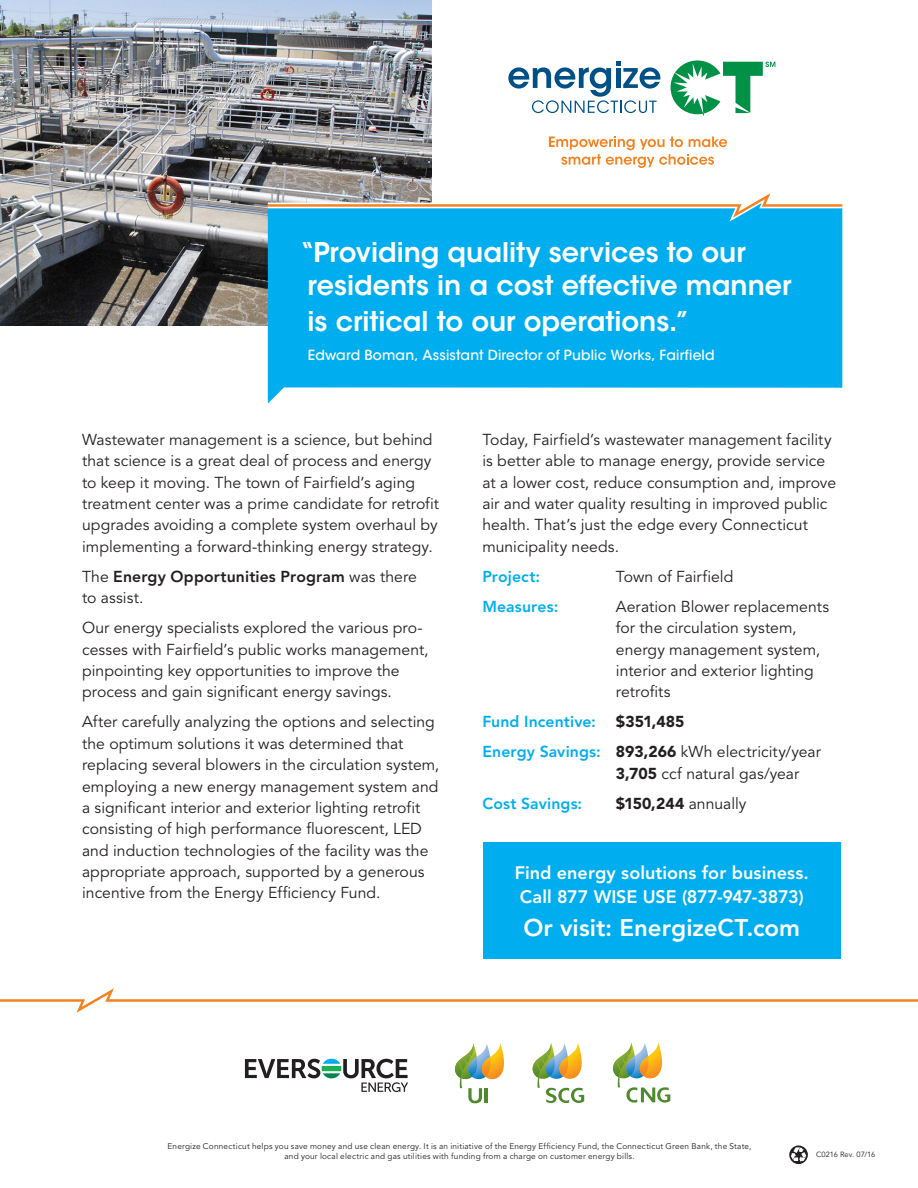
<style>
.page{position:relative;width:918px;height:1188px;background:#fff}
.page>*{position:absolute;margin:0;border:0;box-sizing:border-box;transform-origin:0 0}
.Program_Name{font:600 27px/33px "ITC Avant Garde Std";color:#fff}
.Call_To_Action__Web{font:800 24px "Avenir LT Std";letter-spacing:.005em;color:#fff}
.Call_To_Action__Phon{font:800 18px "Avenir LT Std";color:#fff}
.Body_Copy{font:15.75px/21.3px "Avenir LT Std";letter-spacing:.005em;color:#231f20}
.Body_Copy-2{font:800 15.75px/21.3px "Avenir LT Std";letter-spacing:.01em;color:#231f20}
.Body_Copy-3{font:800 15.75px "Avenir LT Std";letter-spacing:.01em;color:#00aeef}
.Body_Copy-4{font:900 15.75px "Avenir LT Std";color:#231f20}
.Body_Copy-5{font:500 13.8px "ITC Avant Garde Std";letter-spacing:.01em;color:#fff}
.Fine_Print{font:8.25px/10.5px "Avenir LT Std";letter-spacing:.025em;color:#231f20;text-align:center}
.Collateral_Code{font:7.5px "Avenir LT Std";letter-spacing:.01em;color:#231f20}
.s1{font-weight:400}
.s2{font-weight:800;color:#00aeef}
.s3{font-weight:900}
</style>
<div class="page">
<svg style="left:0;top:988px;width:918px;height:25px"></svg>
<svg style="left:245px;top:1059px;width:163px;height:33px"></svg>
<svg style="left:455px;top:1043px;width:49px;height:60px"></svg>
<hr style="left:484px;top:1088px;width:4px;height:15px;background:#4e892d">
<svg style="left:533px;top:1043px;width:52px;height:60px"></svg>
<svg style="left:613px;top:1042px;width:57px;height:61px"></svg>
<svg style="left:789px;top:1146px;width:19px;height:18px"></svg>
<img style="left:0;top:0;width:432px;height:325px">
<svg style="left:508px;top:61px;width:153px;height:52px"></svg>
<svg style="left:671px;top:60px;width:104px;height:56px"></svg>
<svg style="left:549px;top:136px;width:178px;height:32px"></svg>
<svg style="left:268px;top:222px;width:574px;height:182px;background:#16b5f0"></svg>
<svg style="left:268px;top:189px;width:574px;height:33px"></svg>
<div style="left:483px;top:842px;width:358px;height:116px;background:#00aeef"></div>
<p class="Program_Name" style="left:308px;top:235px;width:485px;text-indent:-8px">“Providing quality services to our residents in a cost effective manner</p>
<p class="Program_Name" style="left:308px;top:304px;width:384px">is critical to our operations.”</p>
<p class="Body_Copy-5" style="left:308px;top:346px;width:408px">Edward Boman, Assistant Director of Public Works, Fairfield</p>
<p class="Body_Copy" style="left:82px;top:429px;width:359px">Wastewater management is a science, but behind that science is a great deal of process and energy to keep it moving. The town of Fairfield’s aging treatment center was a prime candidate for retrofit upgrades avoiding a complete system overhaul by implementing a forward-thinking energy strategy.</p>
<p class="Body_Copy-2" style="left:82px;top:566px;width:336px"><span class="s1">The</span> Energy Opportunities Program <span class="s1">was there to assist.</span></p>
<p class="Body_Copy" style="left:82px;top:618px;width:348px">Our energy specialists explored the various pro&shy;cesses with Fairfield’s public works management, pinpointing key opportunities to improve the process and gain significant energy savings.</p>
<p class="Body_Copy" style="left:82px;top:712px;width:359px">After carefully analyzing the options and selecting the optimum solutions it was determined that replacing several blowers in the circulation system, employing a new energy management system and a significant interior and exterior lighting retrofit consisting of high performance fluorescent, LED and induction technologies of the facility was the appropriate approach, supported by a generous incentive from the Energy Efficiency Fund.</p>
<p class="Body_Copy" style="left:482px;top:429px;width:355px">Today, Fairfield’s wastewater management facility is better able to manage energy, provide service at a lower cost, reduce consumption and, improve air and water quality resulting in improved public health. That’s just the edge every Connecticut municipality needs.</p>
<p class="Body_Copy-3" style="left:482px;top:567px;width:59px">Project:</p>
<p class="Body_Copy" style="left:616px;top:566px;width:119px">Town of Fairfield</p>
<p class="Body_Copy-3" style="left:482px;top:597px;width:78px">Measures:</p>
<p class="Body_Copy" style="left:616px;top:596px;width:215px">Aeration Blower replacements for the circulation system, energy management system, interior and exterior lighting retrofits</p>
<p class="Body_Copy-3" style="left:482px;top:713px;width:115px">Fund Incentive:</p>
<p class="Body_Copy-4" style="left:616px;top:712px;width:70px">$351,485</p>
<p class="Body_Copy" style="left:616px;top:742px;width:207px;text-indent:-134px"><span class="s2">Energy Savings:</span> <span class="s3">893,266</span> kWh electricity/year<br><span class="s3">3,705</span> ccf natural gas/year</p>
<p class="Body_Copy-3" style="left:482px;top:794px;width:101px">Cost Savings:</p>
<p class="Body_Copy-4" style="left:616px;top:794px;width:132px">$150,244 <span class="s1">annually</span></p>
<p class="Call_To_Action__Phon" style="left:515px;top:862px;width:295px">Find energy solutions for business.</p>
<p class="Call_To_Action__Phon" style="left:520px;top:887px;width:285px">Call 877 WISE USE (877-947-3873)</p>
<p class="Call_To_Action__Web" style="left:523px;top:913px;width:278px">Or visit: EnergizeCT.com</p>
<p class="Fine_Print" style="left:168px;top:1141px;width:585px">Energize Connecticut helps you save money and use clean energy. It is an initiative of the Energy Efficiency Fund, the Connecticut Green Bank, the State, and your local electric and gas utilities with funding from a charge on customer energy bills.</p>
<p class="Collateral_Code" style="left:816px;top:1150px;width:61px">C0216 Rev. 07/16</p>
</div>
